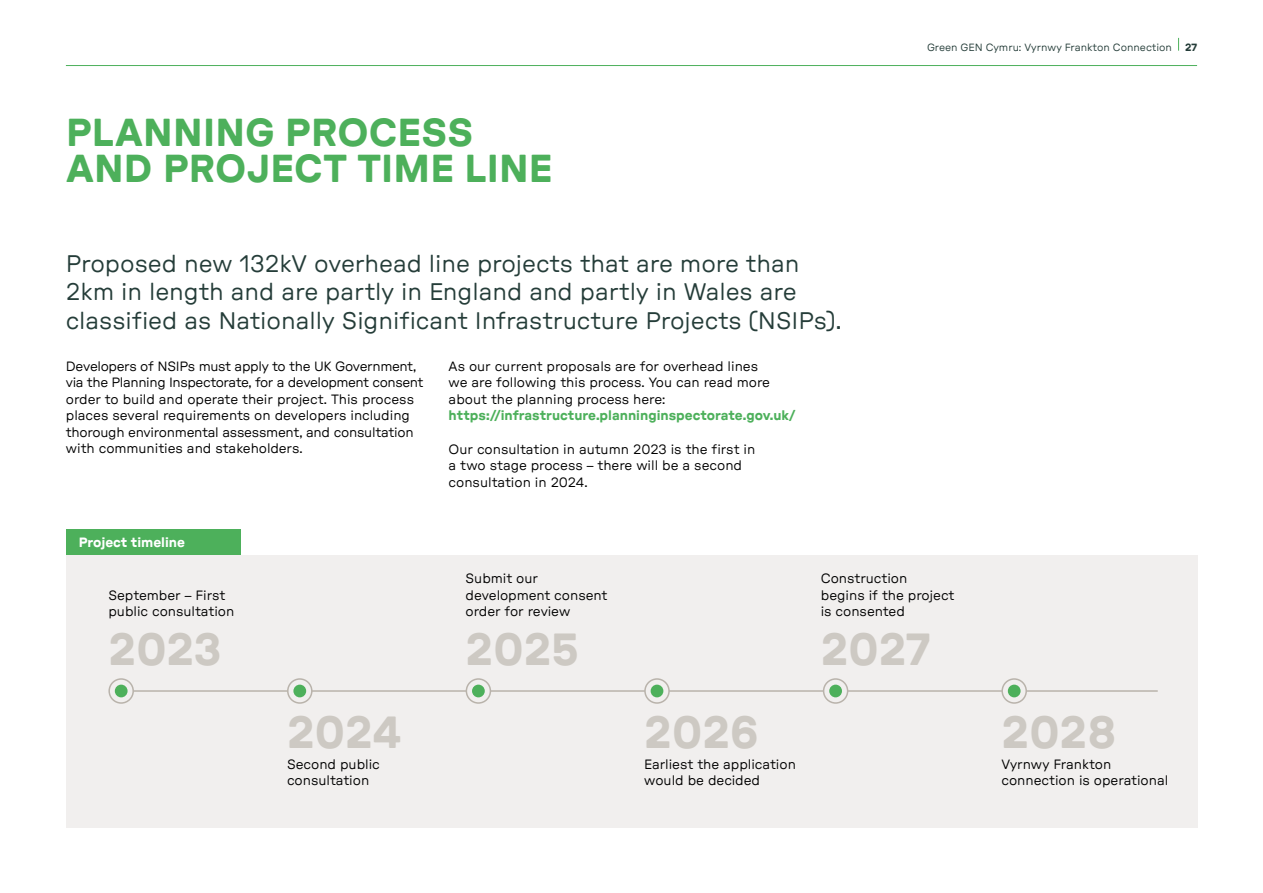
<style>
.page{position:relative;width:1263px;height:893px;background:#fff}
.page>*{position:absolute;margin:0;border:0;box-sizing:border-box;transform-origin:0 0}
.t1{font:700 expanded 45px "GT Pressura";letter-spacing:-.005em;color:#cdc9c3}
.t2{font:700 expanded 39px/36px "GT Pressura";letter-spacing:.005em;color:#4db05b}
.t3{font:24px/28.5px "GT Pressura Extended Text";color:#253d39}
.t4{font:13.5px/16.5px "GT Pressura Extended Text";letter-spacing:-.005em;color:#000}
.t5{font:700 expanded 13.5px "GT Pressura";color:#4db05b}
.t6{font:700 expanded 13.5px "GT Pressura";color:#fff}
.t7{font:10.5px "GT Pressura Extended Text";color:#253d39}
.s1{font-family:"GT Pressura";font-weight:700;font-stretch:expanded}
</style>
<div class="page">
<div style="left:66px;top:555px;width:1131px;height:272px;background:#f1efee"></div>
<div style="left:66px;top:529px;width:174px;height:26px;background:#4db05b"></div>
<hr style="left:121px;top:690px;width:1037px;height:2px;background:#b9b3ab">
<svg style="left:109px;top:679px;width:24px;height:24px"></svg>
<div style="left:108px;top:678px;width:26px;height:26px;border:2px solid #b9b3ab;border-radius:50%"></div>
<div style="left:115px;top:685px;width:13px;height:12px;background:#4db05b;border-radius:50%"></div>
<svg style="left:288px;top:679px;width:24px;height:24px"></svg>
<div style="left:287px;top:678px;width:26px;height:26px;border:2px solid #b9b3ab;border-radius:50%"></div>
<div style="left:293px;top:685px;width:13px;height:12px;background:#4db05b;border-radius:50%"></div>
<svg style="left:466px;top:679px;width:24px;height:24px"></svg>
<div style="left:466px;top:678px;width:25px;height:26px;border:2px solid #b9b3ab;border-radius:50%"></div>
<div style="left:472px;top:685px;width:13px;height:12px;background:#4db05b;border-radius:50%"></div>
<svg style="left:645px;top:679px;width:24px;height:24px"></svg>
<div style="left:644px;top:678px;width:26px;height:26px;border:2px solid #b9b3ab;border-radius:50%"></div>
<div style="left:651px;top:685px;width:12px;height:12px;background:#4db05b;border-radius:50%"></div>
<svg style="left:824px;top:679px;width:24px;height:24px"></svg>
<div style="left:823px;top:678px;width:25px;height:26px;border:2px solid #b9b3ab;border-radius:50%"></div>
<div style="left:829px;top:685px;width:13px;height:12px;background:#4db05b;border-radius:50%"></div>
<svg style="left:1002px;top:679px;width:24px;height:24px"></svg>
<div style="left:1001px;top:678px;width:26px;height:26px;border:2px solid #b9b3ab;border-radius:50%"></div>
<div style="left:1008px;top:685px;width:12px;height:12px;background:#4db05b;border-radius:50%"></div>
<hr style="left:66px;top:65px;width:1131px;height:1px;background:#4db05b">
<svg style="left:1178px;top:38px;width:1px;height:13px"></svg>
<h2 class="t2" style="left:66px;top:114px;width:488px">PLANNING PROCESS<br>AND PROJECT TIME LINE</h2>
<h3 class="t3" style="left:66px;top:249px;width:777px">Proposed new 132kV overhead line projects that are more than<br>2km in length and are partly in England and partly in Wales are classified as Nationally Significant Infrastructure Projects (NSIPs).</h3>
<p class="t4" style="left:66px;top:358px;width:359px">Developers of NSIPs must apply to the UK Government, via the Planning Inspectorate, for a development consent order to build and operate their project. This process places several requirements on developers including thorough environmental assessment, and consultation with communities and stakeholders.</p>
<p class="t4" style="left:449px;top:358px;width:323px">As our current proposals are for overhead lines we are following this process. You can read more about the planning process here:</p>
<p class="t5" style="left:449px;top:407px;width:348px">https://infrastructure.planninginspectorate.gov.uk/</p>
<p class="t4" style="left:449px;top:441px;width:308px">Our consultation in autumn 2023 is the first in a two stage process – there will be a second consultation in 2024.</p>
<p class="t6" style="left:79px;top:534px;width:108px">Project timeline</p>
<p class="t7" style="left:927px;top:41px;width:271px">Green GEN Cymru: Vyrnwy Frankton Connection <span class="s1">27</span></p>
<p class="t4" style="left:108px;top:587px;width:127px">September – First public consultation</p>
<h1 class="t1" style="left:108px;top:623px;width:115px">2023</h1>
<h1 class="t1" style="left:287px;top:705px;width:116px">2024</h1>
<p class="t4" style="left:287px;top:756px;width:94px">Second public consultation</p>
<p class="t4" style="left:466px;top:570px;width:143px">Submit our development consent order for review</p>
<h1 class="t1" style="left:466px;top:623px;width:115px">2025</h1>
<h1 class="t1" style="left:644px;top:705px;width:116px">2026</h1>
<p class="t4" style="left:644px;top:756px;width:153px">Earliest the application would be decided</p>
<p class="t4" style="left:821px;top:570px;width:135px">Construction begins if the project is consented</p>
<h1 class="t1" style="left:821px;top:623px;width:111px">2027</h1>
<h1 class="t1" style="left:1001px;top:705px;width:117px">2028</h1>
<p class="t4" style="left:1001px;top:756px;width:168px">Vyrnwy Frankton connection is operational</p>
</div>
